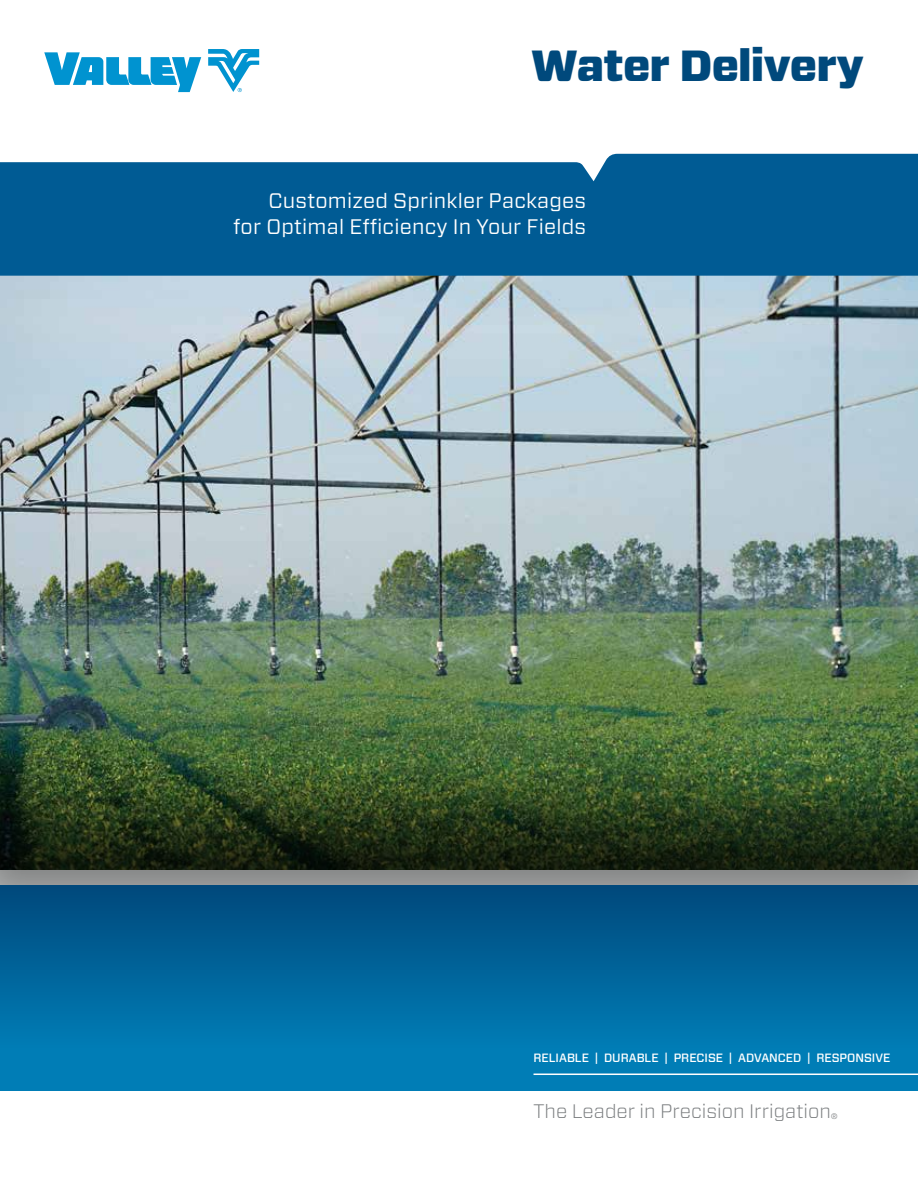
<style>
.page{position:relative;width:918px;height:1188px;background:#fff}
.page>*{position:absolute;margin:0;border:0;box-sizing:border-box;transform-origin:0 0}
.t1{font:900 43.5px "Forza";letter-spacing:-.02em;color:#00497c}
.t2{font:21px/25.2px "Forza";letter-spacing:.01em;color:#fff;text-align:right}
.t3{font:300 19.5px "Forza";color:#787b7d}
.t4{font:500 12px "Forza";color:#fff}
.t5{font:300 7.8px "Helvetica Neue LT Pro";color:#787b7d}
</style>
<div class="page">
<div style="left:0;top:255px;width:918px;height:673px;background:#000;opacity:.32"></div>
<img style="left:0;top:276px;width:918px;height:490px">
<svg style="left:0;top:766px;width:918px;height:103px;background:#283c1b"></svg>
<div style="left:0;top:885px;width:918px;height:206px;background:#007db6"></div>
<div style="left:0;top:885px;width:918px;height:163px;background:linear-gradient(to bottom,#00487b,#007cb5)"></div>
<hr style="left:534px;top:1074px;width:384px;height:1px;background:#fff">
<div style="left:0;top:154px;width:918px;height:122px;background:#005b94"></div>
<svg style="left:208px;top:49px;width:51px;height:43px"></svg>
<svg style="left:44px;top:52px;width:157px;height:40px"></svg>
<h1 class="t1" style="left:531px;top:37px;width:334px">Water Delivery</h1>
<p class="t2" style="left:233px;top:188px;width:354px">Customized Sprinkler Packages<br>for Optimal Efficiency In Your Fields</p>
<p class="t4" style="left:534px;top:1050px;width:358px">RELIABLE | DURABLE | PRECISE | ADVANCED | RESPONSIVE</p>
<p class="t3" style="left:534px;top:1098px;width:299px">The Leader in Precision Irrigation</p>
<p class="t5" style="left:831px;top:1112px;width:8px">®</p>
</div>
